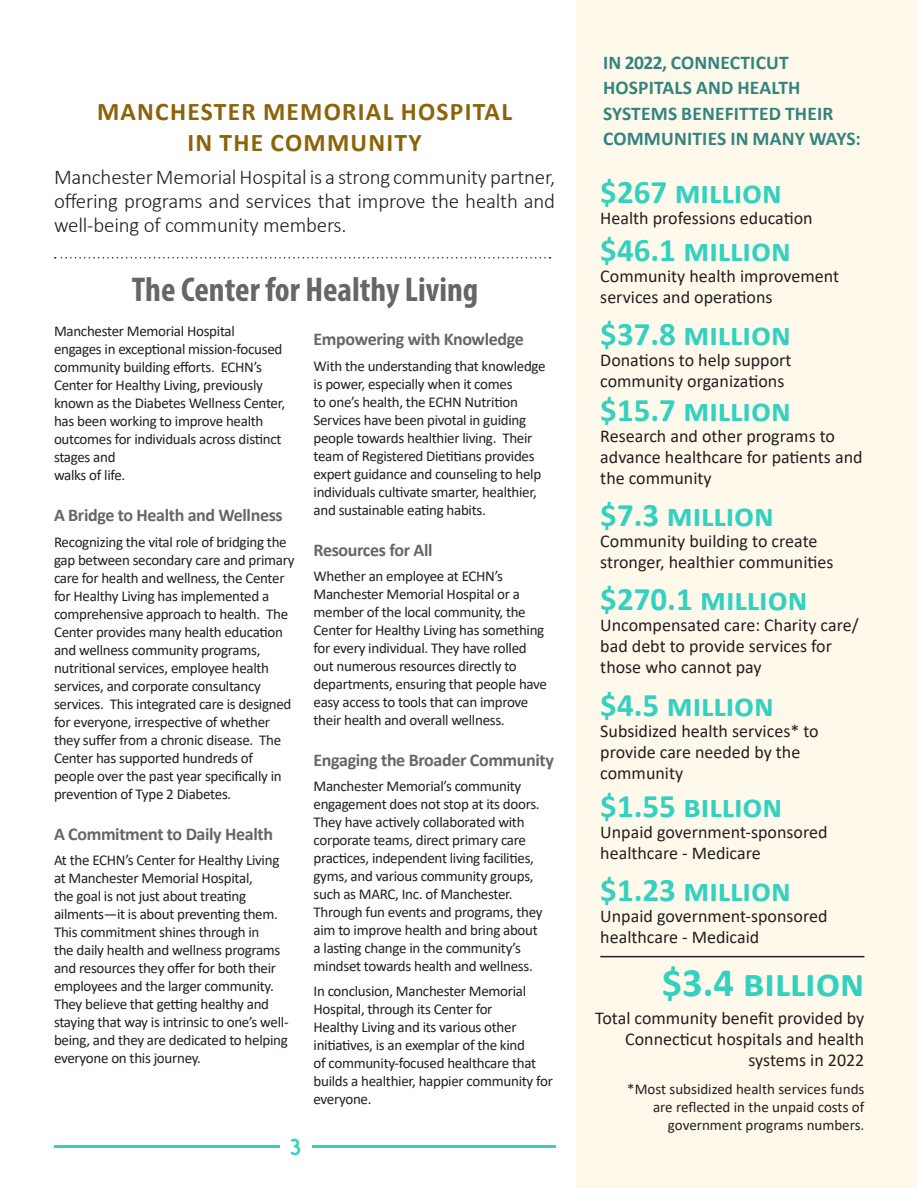
<style>
.page{position:relative;width:918px;height:1188px;background:#fff}
.page>*{position:absolute;margin:0;border:0;box-sizing:border-box;transform-origin:0 0}
.pq{font:700 40.5px "Calibri";color:#33d1bf}
.subhead{font:700 condensed 34.5px "Myriad Pro";color:#666}
.pq-2{font:700 33px "Calibri";color:#33d1bf}
.t1{font:700 25.5px "Calibri";letter-spacing:.05em;color:#8c630a}
.t2{font:22.5px "Market Deco";color:#33d1bf}
.t3{font:300 21px/24px "Calibri";letter-spacing:-.01em;color:#231f20;text-align:justify}
.t4{font:700 19.5px/25.5px "Calibri";letter-spacing:.01em;color:#32857e}
.pq-3{font:18px/21px "Calibri";color:#231f20}
.subhead-2{font:700 18px "Calibri";letter-spacing:-.02em;color:#666}
.pq-4{font:15px/18px "Calibri";letter-spacing:-.02em;color:#231f20}
.pq-5{font:15px/18px "Calibri";color:#231f20;text-align:right}
</style>
<div class="page">
<hr style="left:54px;top:1145px;width:501px;height:3px;background:#33d1bf">
<div style="left:577px;top:0;width:341px;height:1188px;background:#fff9eb"></div>
<svg style="left:55px;top:257px;width:496px;height:2px"></svg>
<div style="left:280px;top:1130px;width:31px;height:37px;background:#fff"></div>
<hr style="left:600px;top:956px;width:264px;height:1px;background:#231f20">
<p class="t1" style="left:97px;top:93px;width:417px">MANCHESTER MEMORIAL HOSPITAL</p>
<p class="t1" style="left:187px;top:125px;width:236px">IN THE COMMUNITY</p>
<p class="t3" style="left:54px;top:165px;width:503px">Manchester Memorial Hospital is a strong community partner, offering programs and services that improve the health and well-being of community members.</p>
<p class="subhead" style="left:132px;top:268px;width:348px">The Center for Healthy Living</p>
<p class="pq-4" style="left:54px;top:322px;width:233px">Manchester Memorial Hospital engages in exceptional mission-focused community building efforts. ECHN’s<br>Center for Healthy Living, previously known as the Diabetes Wellness Center, has been working to improve health outcomes for individuals across distinct stages and<br>walks of life.</p>
<p class="subhead-2" style="left:54px;top:502px;width:230px">A Bridge to Health and Wellness</p>
<p class="pq-4" style="left:54px;top:532px;width:242px">Recognizing the vital role of bridging the gap between secondary care and primary care for health and wellness, the Center for Healthy Living has implemented a comprehensive approach to health. The Center provides many health education and wellness community programs, nutritional services, employee health services, and corporate consultancy services. This integrated care is designed for everyone, irrespective of whether they suffer from a chronic disease. The Center has supported hundreds of people over the past year specifically in prevention of Type 2 Diabetes.</p>
<p class="subhead-2" style="left:54px;top:821px;width:221px">A Commitment to Daily Health</p>
<p class="pq-4" style="left:54px;top:851px;width:236px">At the ECHN’s Center for Healthy Living at Manchester Memorial Hospital,<br>the goal is not just about treating ailments—it is about preventing them.<br>This commitment shines through in<br>the daily health and wellness programs and resources they offer for both their employees and the larger community.<br>They believe that getting healthy and staying that way is intrinsic to one’s well&shy;being, and they are dedicated to helping everyone on this journey.</p>
<p class="t2" style="left:289px;top:1135px;width:14px">3</p>
<p class="subhead-2" style="left:314px;top:326px;width:212px">Empowering with Knowledge</p>
<p class="pq-4" style="left:314px;top:356px;width:234px">With the understanding that knowledge is power, especially when it comes<br>to one’s health, the ECHN Nutrition Services have been pivotal in guiding people towards healthier living. Their team of Registered Dietitians provides expert guidance and counseling to help individuals cultivate smarter, healthier, and sustainable eating habits.</p>
<p class="subhead-2" style="left:314px;top:537px;width:120px">Resources for All</p>
<p class="pq-4" style="left:314px;top:567px;width:235px">Whether an employee at ECHN’s Manchester Memorial Hospital or a member of the local community, the Center for Healthy Living has something for every individual. They have rolled out numerous resources directly to departments, ensuring that people have easy access to tools that can improve their health and overall wellness.</p>
<p class="subhead-2" style="left:314px;top:747px;width:242px">Engaging the Broader Community</p>
<p class="pq-4" style="left:314px;top:777px;width:231px">Manchester Memorial’s community engagement does not stop at its doors.<br>They have actively collaborated with corporate teams, direct primary care practices, independent living facilities, gyms, and various community groups, such as MARC, Inc. of Manchester.<br>Through fun events and programs, they aim to improve health and bring about a lasting change in the community’s mindset towards health and wellness.</p>
<p class="pq-4" style="left:314px;top:982px;width:241px">In conclusion, Manchester Memorial Hospital, through its Center for<br>Healthy Living and its various other initiatives, is an exemplar of the kind<br>of community-focused healthcare that builds a healthier, happier community for everyone.</p>
<p class="t4" style="left:603px;top:49px;width:259px">IN 2022, CONNECTICUT<br>HOSPITALS AND HEALTH<br>SYSTEMS BENEFITTED THEIR<br>COMMUNITIES IN MANY WAYS:</p>
<p class="pq-2" style="left:600px;top:169px;width:183px">$267 million</p>
<p class="pq-3" style="left:600px;top:207px;width:214px">Health professions education</p>
<p class="pq-2" style="left:600px;top:227px;width:192px">$46.1 million</p>
<p class="pq-3" style="left:600px;top:265px;width:240px">Community health improvement services and operations</p>
<p class="pq-2" style="left:600px;top:311px;width:192px">$37.8 million</p>
<p class="pq-3" style="left:600px;top:349px;width:193px">Donations to help support community organizations</p>
<p class="pq-2" style="left:600px;top:386px;width:192px">$15.7 million</p>
<p class="pq-3" style="left:600px;top:425px;width:264px">Research and other programs to advance healthcare for patients and the community</p>
<p class="pq-2" style="left:600px;top:492px;width:175px">$7.3 million</p>
<p class="pq-3" style="left:600px;top:530px;width:235px">Community building to create stronger, healthier communities</p>
<p class="pq-2" style="left:600px;top:576px;width:209px">$270.1 million</p>
<p class="pq-3" style="left:600px;top:614px;width:260px">Uncompensated care: Charity care/ bad debt to provide services for those who cannot pay</p>
<p class="pq-2" style="left:600px;top:682px;width:175px">$4.5 million</p>
<p class="pq-3" style="left:600px;top:720px;width:220px">Subsidized health services* to provide care needed by the community</p>
<p class="pq-2" style="left:600px;top:782px;width:183px">$1.55 billion</p>
<p class="pq-3" style="left:600px;top:821px;width:229px">Unpaid government-sponsored healthcare - Medicare</p>
<p class="pq-2" style="left:600px;top:867px;width:192px">$1.23 million</p>
<p class="pq-3" style="left:600px;top:905px;width:229px">Unpaid government-sponsored healthcare - Medicaid</p>
<p class="pq" style="left:662px;top:954px;width:204px">$3.4 billion</p>
<p class="pq-3" style="left:595px;top:1007px;width:271px;text-align:right">Total community benefit provided by<br>Connecticut hospitals and health systems in 2022</p>
<p class="pq-5" style="left:627px;top:1080px;width:239px">*Most subsidized health services funds are reflected in the unpaid costs of government programs numbers.</p>
</div>
